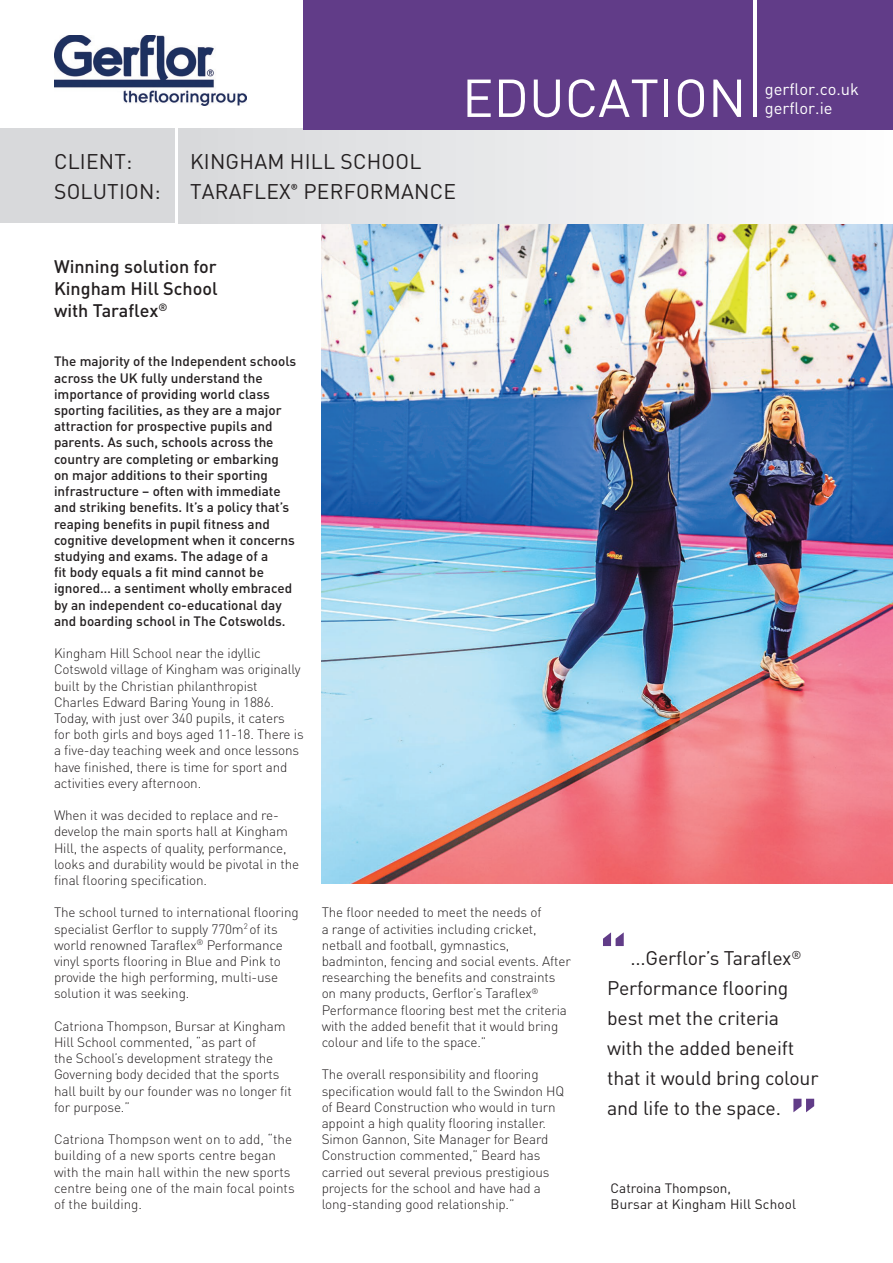
<style>
.page{position:relative;width:893px;height:1263px;background:#fff}
.page>*{position:absolute;margin:0;border:0;box-sizing:border-box;transform-origin:0 0}
.t1{font:700 60px "DIN Pro";color:#613c88}
.t2{font:52.5px "DIN Pro";color:#fff}
.t3{font:21px "DIN Pro";letter-spacing:.01em;color:#231f20}
.t4{font:19.5px/30px "DIN Pro";letter-spacing:-.01em;color:#231f20}
.t5{font:500 18px/21.6px "DIN Pro";color:#231f20;text-align:justify}
.t6{font:16.5px/19.8px "DIN Pro";color:#fff}
.t7{font:300 13.5px/16.2px "DIN Pro";letter-spacing:-.01em;color:#231f20}
.t8{font:500 13.5px/16.2px "DIN Pro";color:#231f20}
.t9{font:13.5px/16.2px "DIN Pro";letter-spacing:.01em;color:#231f20}
</style>
<div class="page">
<img style="left:322px;top:223px;width:571px;height:660px">
<img style="left:55px;top:35px;width:191px;height:71px">
<div style="left:0;top:128px;width:174px;height:95px;background:#d8d9db"></div>
<img style="left:179px;top:128px;width:549px;height:95px">
<div style="left:304px;top:0;width:589px;height:130px;background:#613c88"></div>
<hr style="left:753px;top:0;width:3px;height:117px;background:#fff">
<h2 class="t2" style="left:462px;top:62px;width:286px">EDUCATION</h2>
<p class="t6" style="left:765px;top:78px;width:96px">gerflor.co.uk gerflor.ie</p>
<h3 class="t3" style="left:54px;top:148px;width:80px">CLIENT:</h3>
<h3 class="t3" style="left:190px;top:148px;width:233px">KINGHAM HILL SCHOOL</h3>
<h3 class="t3" style="left:54px;top:178px;width:108px">SOLUTION:</h3>
<h3 class="t3" style="left:190px;top:178px;width:267px">TARAFLEX<sup>®</sup> PERFORMANCE</h3>
<h3 class="t5" style="left:54px;top:255px;width:165px">Winning solution for Kingham Hill School with Taraflex<sup>®</sup></h3>
<p class="t8" style="left:54px;top:353px;width:244px">The majority of the Independent schools across the UK fully understand the importance of providing world class sporting facilities, as they are a major attraction for prospective pupils and parents. As such, schools across the country are completing or embarking on major additions to their sporting infrastructure – often with immediate and striking benefits. It’s a policy that’s reaping benefits in pupil fitness and cognitive development when it concerns studying and exams. The adage of a<br>fit body equals a fit mind cannot be ignored… a sentiment wholly embraced by an independent co-educational day and boarding school in The Cotswolds.</p>
<p class="t7" style="left:54px;top:645px;width:251px">Kingham Hill School near the idyllic Cotswold village of Kingham was originally built by the Christian philanthropist Charles Edward Baring Young in 1886.<br>Today, with just over 340 pupils, it caters for both girls and boys aged 11-18. There is a five-day teaching week and once lessons have finished, there is time for sport and activities every afternoon.</p>
<p class="t7" style="left:54px;top:807px;width:247px">When it was decided to replace and re&shy;develop the main sports hall at Kingham Hill, the aspects of quality, performance, looks and durability would be pivotal in the final flooring specification.</p>
<p class="t7" style="left:54px;top:904px;width:246px">The school turned to international flooring specialist Gerflor to supply 770m<sup>2</sup> of its world renowned Taraflex<sup>®</sup> Performance vinyl sports flooring in Blue and Pink to provide the high performing, multi-use solution it was seeking.</p>
<p class="t7" style="left:54px;top:1017px;width:239px">Catriona Thompson, Bursar at Kingham Hill School commented, “as part of<br>the School’s development strategy the Governing body decided that the sports hall built by our founder was no longer fit for purpose.”</p>
<p class="t7" style="left:54px;top:1131px;width:242px">Catriona Thompson went on to add, “the building of a new sports centre began with the main hall within the new sports centre being one of the main focal points of the building.</p>
<p class="t7" style="left:322px;top:904px;width:251px">The floor needed to meet the needs of<br>a range of activities including cricket, netball and football, gymnastics, badminton, fencing and social events. After researching the benefits and constraints on many products, Gerflor’s Taraflex<sup>® </sup>Performance flooring best met the criteria with the added benefit that it would bring colour and life to the space.”</p>
<p class="t7" style="left:322px;top:1066px;width:244px">The overall responsibility and flooring specification would fall to the Swindon HQ of Beard Construction who would in turn appoint a high quality flooring installer.<br>Simon Gannon, Site Manager for Beard Construction commented,” Beard has carried out several previous prestigious projects for the school and have had a long-standing good relationship.”</p>
<h1 class="t1" style="left:599px;top:919px;width:30px">“</h1>
<h3 class="t4" style="left:607px;top:942px;width:213px;text-indent:23px">...Gerflor’s Taraflex<sup>®<br></sup>Performance flooring best met the criteria with the added beneift that it would bring colour and life to the space.</h3>
<h1 class="t1" style="left:789px;top:1079px;width:30px">”</h1>
<p class="t9" style="left:611px;top:1179px;width:187px">Catroina Thompson,<br>Bursar at Kingham Hill School</p>
</div>
